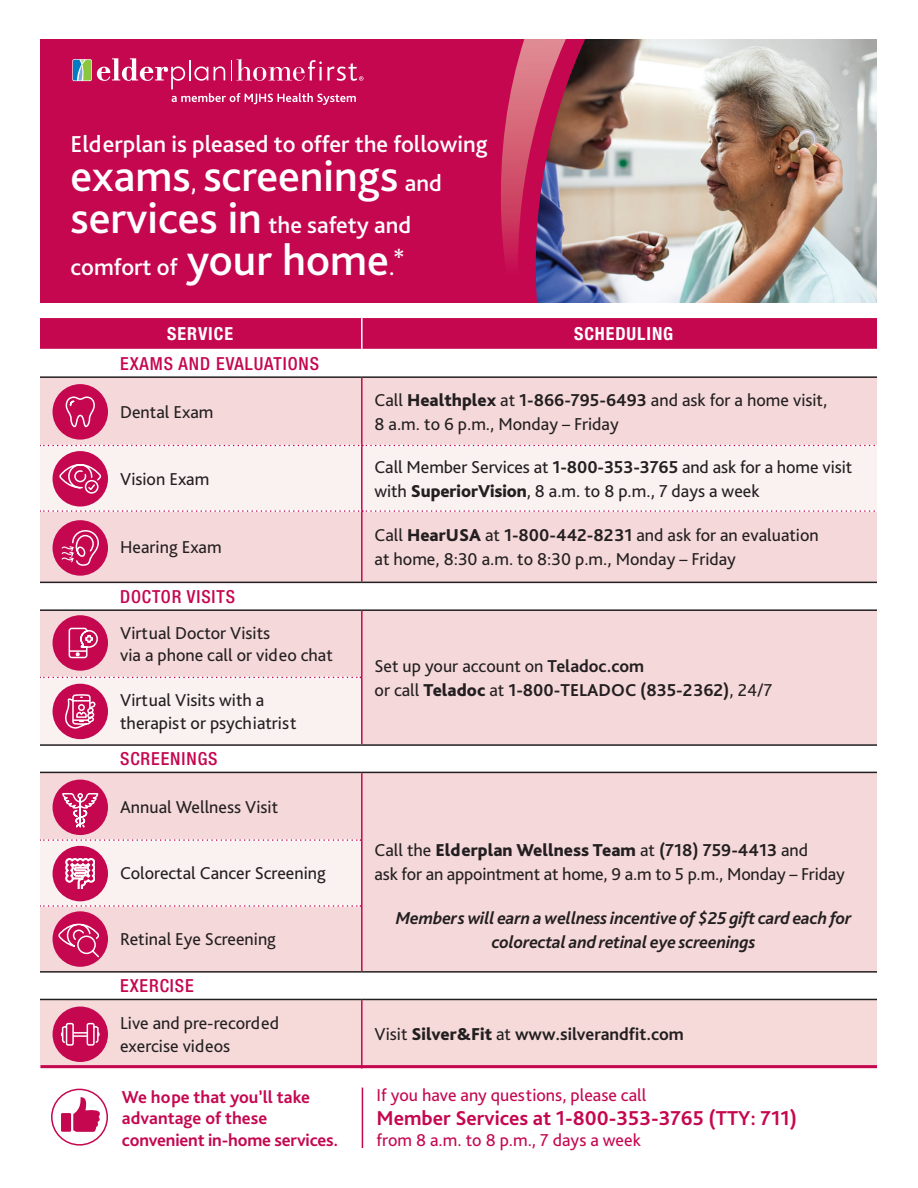
<style>
.page{position:relative;width:918px;height:1188px;background:#fff}
.page>*{position:absolute;margin:0;border:0;box-sizing:border-box;transform-origin:0 0}
.t1{font:500 45px "Bliss Pro";color:#fff}
.t2{font:500 24.15px/42px "Bliss Pro";color:#fff}
.t3{font:700 21px "Bliss Pro";color:#c50750}
.t4{font:18px/24px "Bliss Pro";color:#231f20}
.t5{font:700 18px/24px "Bliss Pro";color:#231f20}
.t6{font:italic 700 18px/24px "Bliss Pro";letter-spacing:-.01em;color:#231f20;text-align:center}
.t7{font:700 18px/21px "Bliss Pro";letter-spacing:-.005em;color:#c50750}
.t8{font:18px "Bliss Pro";color:#c50750}
.t9{font:500 condensed 18px "Helvetica Neue LT Std";letter-spacing:.05em;color:#c50750}
.t10{font:700 condensed 18px "Helvetica Neue LT Std";letter-spacing:.05em;color:#fff}
.s1{font-size:24.15px}
.s2{font-size:45px}
.s3{font-weight:800}
.s4{font-weight:700}
.s5{font-weight:400}
</style>
<div class="page">
<img style="left:40px;top:39px;width:837px;height:310px">
<div style="left:40px;top:378px;width:837px;height:593px;background:#f5d8da"></div>
<svg style="left:40px;top:446px;width:837px;height:460px;fill:#f5d8da"></svg>
<div style="left:40px;top:1000px;width:837px;height:65px;background:#f6dada"></div>
<hr style="left:39px;top:376px;width:323px;height:2px;background:#231f20">
<hr style="left:362px;top:376px;width:524px;height:2px;background:#231f20">
<hr style="left:361px;top:378px;width:2px;height:67px;background:#c50750">
<hr style="left:361px;top:446px;width:2px;height:64px;background:#c50750">
<hr style="left:361px;top:512px;width:2px;height:70px;background:#c50750">
<hr style="left:361px;top:611px;width:2px;height:66px;background:#c50750">
<hr style="left:361px;top:677px;width:2px;height:67px;background:#c50750">
<hr style="left:361px;top:773px;width:2px;height:67px;background:#c50750">
<hr style="left:361px;top:840px;width:2px;height:66px;background:#c50750">
<hr style="left:361px;top:906px;width:2px;height:65px;background:#c50750">
<hr style="left:361px;top:1000px;width:2px;height:68px;background:#c50750">
<svg style="left:40px;top:445px;width:837px;height:1px"></svg>
<svg style="left:40px;top:510px;width:837px;height:2px"></svg>
<svg style="left:40px;top:677px;width:321px;height:1px"></svg>
<svg style="left:40px;top:839px;width:321px;height:2px"></svg>
<svg style="left:40px;top:905px;width:321px;height:2px"></svg>
<hr style="left:38px;top:317px;width:324px;height:1px;background:#fff">
<hr style="left:362px;top:317px;width:524px;height:1px;background:#fff">
<hr style="left:361px;top:318px;width:2px;height:31px;background:#fff">
<hr style="left:38px;top:582px;width:324px;height:1px;background:#231f20">
<div style="left:53px;top:384px;width:55px;height:56px;background:#c50750;border-radius:50%"></div>
<svg style="left:66px;top:396px;width:29px;height:31px"></svg>
<div style="left:53px;top:451px;width:55px;height:56px;background:#c50750;border-radius:50%"></div>
<svg style="left:59px;top:464px;width:42px;height:30px"></svg>
<div style="left:53px;top:520px;width:55px;height:56px;background:#c50750;border-radius:50%"></div>
<svg style="left:62px;top:530px;width:37px;height:36px"></svg>
<div style="left:53px;top:615px;width:55px;height:56px;background:#c50750;border-radius:50%"></div>
<svg style="left:69px;top:628px;width:29px;height:30px"></svg>
<div style="left:53px;top:684px;width:55px;height:55px;background:#c50750;border-radius:50%"></div>
<svg style="left:65px;top:694px;width:31px;height:35px"></svg>
<div style="left:53px;top:846px;width:55px;height:55px;background:#c50750;border-radius:50%"></div>
<svg style="left:66px;top:858px;width:29px;height:31px"></svg>
<div style="left:53px;top:780px;width:55px;height:55px;background:#c50750;border-radius:50%"></div>
<svg style="left:62px;top:793px;width:36px;height:35px"></svg>
<div style="left:53px;top:911px;width:55px;height:56px;background:#c50750;border-radius:50%"></div>
<svg style="left:58px;top:924px;width:41px;height:34px"></svg>
<div style="left:53px;top:1007px;width:55px;height:55px;background:#c50750;border-radius:50%"></div>
<svg style="left:61px;top:1023px;width:39px;height:23px"></svg>
<div style="left:51px;top:1089px;width:57px;height:57px;border:2px solid #c50750;border-radius:50%"></div>
<svg style="left:61px;top:1097px;width:43px;height:35px"></svg>
<hr style="left:362px;top:582px;width:524px;height:1px;background:#231f20">
<hr style="left:38px;top:609px;width:324px;height:2px;background:#231f20">
<hr style="left:362px;top:609px;width:524px;height:2px;background:#231f20">
<hr style="left:38px;top:744px;width:324px;height:2px;background:#231f20">
<hr style="left:362px;top:744px;width:524px;height:2px;background:#231f20">
<hr style="left:38px;top:772px;width:324px;height:1px;background:#231f20">
<hr style="left:362px;top:772px;width:524px;height:1px;background:#231f20">
<hr style="left:38px;top:971px;width:324px;height:2px;background:#231f20">
<hr style="left:362px;top:971px;width:524px;height:2px;background:#231f20">
<hr style="left:38px;top:999px;width:324px;height:1px;background:#231f20">
<hr style="left:362px;top:999px;width:524px;height:1px;background:#231f20">
<hr style="left:362px;top:1088px;width:1px;height:60px;background:#c50750">
<hr style="left:40px;top:1065px;width:838px;height:3px;background:#c50750">
<div style="left:878px;top:0;width:40px;height:1188px;background:#fff"></div>
<h1 class="t2" style="left:71px;top:122px;width:419px">Elderplan is pleased to offer the following</h1>
<h1 class="t1" style="left:71px;top:148px;width:373px">exams<span class="s1">,</span> screenings <span class="s1">and</span></h1>
<h1 class="t2" style="left:71px;top:204px;width:342px"><span class="s2">services in</span> the safety and comfort of <span class="s2">your home</span>.*</h1>
<p class="t10" style="left:167px;top:323px;width:67px">SERVICE</p>
<p class="t10" style="left:574px;top:323px;width:101px">SCHEDULING</p>
<p class="t9" style="left:120px;top:353px;width:201px">EXAMS AND EVALUATIONS</p>
<p class="t4" style="left:120px;top:399px;width:95px">Dental Exam</p>
<p class="t4" style="left:375px;top:387px;width:454px">Call <span class="s3">Healthplex</span> at <span class="s4">1-866-795-6493</span> and ask for a home visit,<br>8 a.m. to 6 p.m., Monday – Friday</p>
<p class="t4" style="left:120px;top:466px;width:91px">Vision Exam</p>
<p class="t4" style="left:120px;top:535px;width:103px">Hearing Exam</p>
<p class="t9" style="left:120px;top:586px;width:116px">DOCTOR VISITS</p>
<p class="t4" style="left:120px;top:621px;width:214px;line-height:22.5px">Virtual Doctor Visits<br>via a phone call or video chat</p>
<p class="t4" style="left:120px;top:689px;width:178px;line-height:22.5px">Virtual Visits with a therapist or psychiatrist</p>
<p class="t9" style="left:120px;top:748px;width:99px">SCREENINGS</p>
<p class="t4" style="left:120px;top:794px;width:160px">Annual Wellness Visit</p>
<p class="t4" style="left:120px;top:861px;width:207px">Colorectal Cancer Screening</p>
<p class="t4" style="left:120px;top:927px;width:157px">Retinal Eye Screening</p>
<p class="t4" style="left:375px;top:454px;width:479px">Call Member Services at <span class="s4">1-800-353-3765</span> and ask for a home visit with <span class="s3">SuperiorVision</span>, 8 a.m. to 8 p.m., 7 days a week</p>
<p class="t4" style="left:375px;top:523px;width:446px">Call <span class="s3">HearUSA</span> at <span class="s4">1-800-442-8231</span> and ask for an evaluation at home, 8:30 a.m. to 8:30 p.m., Monday – Friday</p>
<p class="t5" style="left:375px;top:654px;width:399px"><span class="s5">Set up your account on</span> Teladoc.com<br><span class="s5">or call</span> <span class="s3">Teladoc</span> <span class="s5">at</span> 1-800-TELADOC (835-2362)<span class="s5">, 24/7</span></p>
<p class="t4" style="left:375px;top:837px;width:472px">Call the <span class="s3">Elderplan Wellness Team</span> at <span class="s4">(718) 759-4413</span> and<br>ask for an appointment at home, 9 a.m to 5 p.m., Monday – Friday</p>
<p class="t6" style="left:396px;top:905px;width:457px">Members will earn a wellness incentive of $25 gift card each for colorectal and retinal eye screenings</p>
<p class="t9" style="left:120px;top:975px;width:75px">EXERCISE</p>
<p class="t4" style="left:120px;top:1011px;width:160px;line-height:22.5px">Live and pre-recorded exercise videos</p>
<p class="t5" style="left:375px;top:1022px;width:311px"><span class="s5">Visit</span> <span class="s3">Silver&amp;Fit</span> <span class="s5">at</span> www.silverandfit.com</p>
<p class="t7" style="left:122px;top:1087px;width:218px">We hope that you’ll take advantage of these convenient in-home services.</p>
<p class="t8" style="left:377px;top:1083px;width:271px">If you have any questions, please call</p>
<p class="t3" style="left:377px;top:1105px;width:422px">Member Services at 1-800-353-3765 (TTY: 711)</p>
<p class="t8" style="left:377px;top:1128px;width:266px">from 8 a.m. to 8 p.m., 7 days a week</p>
</div>
